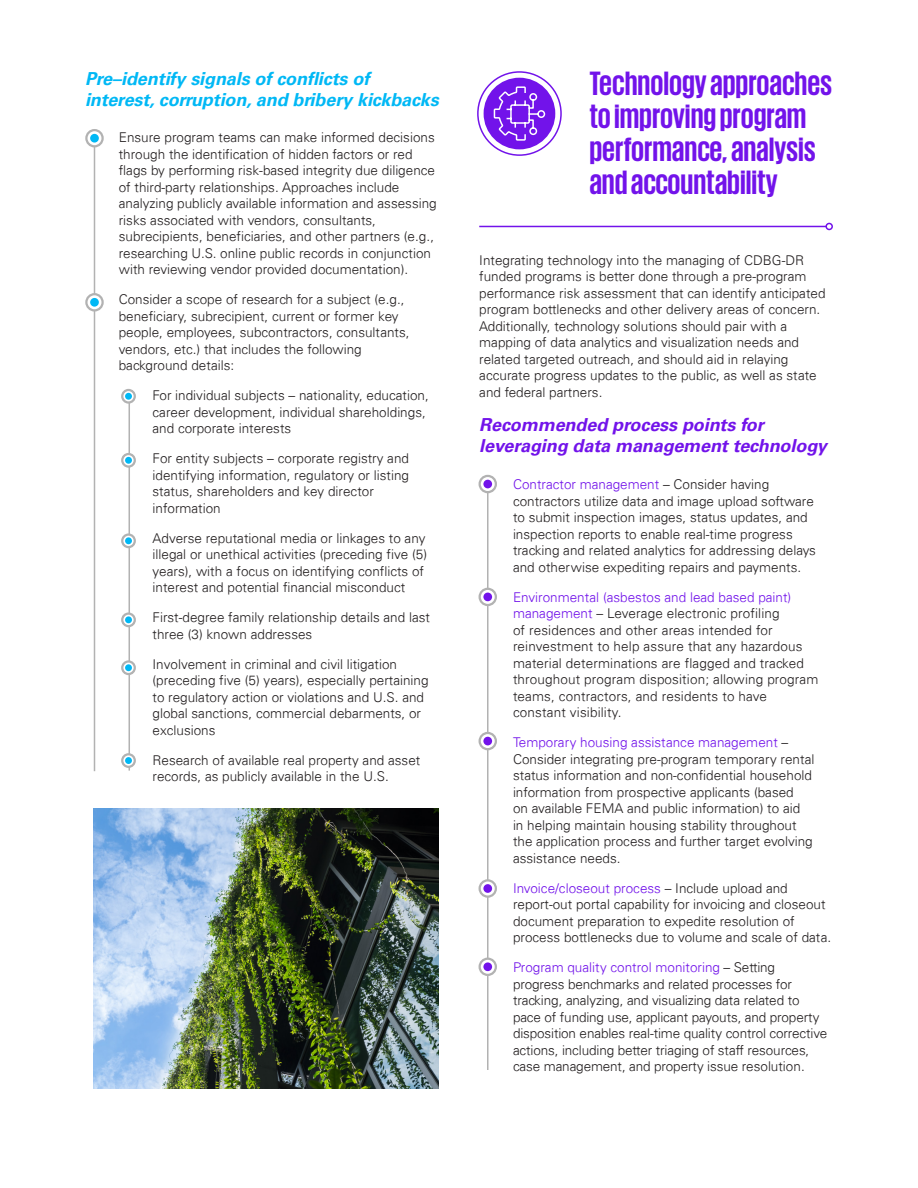
<style>
.page{position:relative;width:918px;height:1188px;background:#fff}
.page>*{position:absolute;margin:0;border:0;box-sizing:border-box;transform-origin:0 0}
.Heading{font:700 34.5px/33px "KPMG";color:#7213ea}
.Subheading{font:italic 700 18px/21px "Univers 65";letter-spacing:-.005em;color:#00b8f5}
.Subheading-2{font:italic 700 18px/21px "Univers 65";letter-spacing:-.005em;color:#7213ea}
.body_copy_new{font:300 13.5px/16.5px "Univers 45";color:#231f20}
.s1{color:#7213ea}
</style>
<div class="page">
<hr style="left:94px;top:133px;width:1px;height:638px;background:#b2b2b2">
<svg style="left:86px;top:130px;width:17px;height:16px"></svg>
<div style="left:85px;top:129px;width:19px;height:18px;border:2px solid #b2b2b2;border-radius:50%"></div>
<div style="left:90px;top:134px;width:9px;height:9px;background:#00b8f5;border-radius:50%"></div>
<svg style="left:86px;top:294px;width:17px;height:16px"></svg>
<div style="left:85px;top:293px;width:19px;height:19px;border:2px solid #b2b2b2;border-radius:50%"></div>
<div style="left:90px;top:298px;width:9px;height:9px;background:#00b8f5;border-radius:50%"></div>
<hr style="left:129px;top:399px;width:1px;height:372px;background:#b2b2b2">
<svg style="left:122px;top:390px;width:13px;height:13px"></svg>
<div style="left:121px;top:389px;width:15px;height:15px;border:2px solid #b2b2b2;border-radius:50%"></div>
<div style="left:125px;top:393px;width:7px;height:7px;background:#00b8f5;border-radius:50%"></div>
<svg style="left:122px;top:454px;width:13px;height:13px"></svg>
<div style="left:121px;top:453px;width:15px;height:15px;border:2px solid #b2b2b2;border-radius:50%"></div>
<div style="left:125px;top:457px;width:7px;height:7px;background:#00b8f5;border-radius:50%"></div>
<svg style="left:122px;top:535px;width:13px;height:12px"></svg>
<div style="left:121px;top:533px;width:15px;height:15px;border:2px solid #b2b2b2;border-radius:50%"></div>
<div style="left:125px;top:537px;width:7px;height:7px;background:#00b8f5;border-radius:50%"></div>
<svg style="left:122px;top:614px;width:13px;height:12px"></svg>
<div style="left:121px;top:612px;width:15px;height:15px;border:2px solid #b2b2b2;border-radius:50%"></div>
<div style="left:125px;top:616px;width:7px;height:7px;background:#00b8f5;border-radius:50%"></div>
<svg style="left:122px;top:662px;width:13px;height:12px"></svg>
<div style="left:121px;top:660px;width:15px;height:15px;border:2px solid #b2b2b2;border-radius:50%"></div>
<div style="left:125px;top:664px;width:7px;height:7px;background:#00b8f5;border-radius:50%"></div>
<svg style="left:122px;top:754px;width:13px;height:13px"></svg>
<div style="left:121px;top:753px;width:15px;height:15px;border:2px solid #b2b2b2;border-radius:50%"></div>
<div style="left:125px;top:757px;width:7px;height:7px;background:#00b8f5;border-radius:50%"></div>
<hr style="left:479px;top:226px;width:347px;height:1px;background:#7213ea">
<div style="left:825px;top:223px;width:8px;height:7px;border:2px solid #7213ea;border-radius:50%"></div>
<div style="left:484px;top:78px;width:71px;height:71px;background:#7213ea;border-radius:50%"></div>
<div style="left:477px;top:71px;width:85px;height:85px;border:2px solid #7213ea;border-radius:50%"></div>
<svg style="left:493px;top:86px;width:53px;height:55px"></svg>
<img style="left:94px;top:808px;width:345px;height:280px">
<hr style="left:487px;top:477px;width:2px;height:593px;background:#b2b2b2">
<svg style="left:480px;top:959px;width:16px;height:16px"></svg>
<div style="left:479px;top:958px;width:18px;height:18px;border:2px solid #b2b2b2;border-radius:50%"></div>
<div style="left:483px;top:962px;width:9px;height:9px;background:#7213ea;border-radius:50%"></div>
<svg style="left:480px;top:880px;width:16px;height:17px"></svg>
<div style="left:479px;top:879px;width:18px;height:19px;border:2px solid #b2b2b2;border-radius:50%"></div>
<div style="left:483px;top:884px;width:9px;height:9px;background:#7213ea;border-radius:50%"></div>
<svg style="left:480px;top:733px;width:16px;height:16px"></svg>
<div style="left:479px;top:732px;width:18px;height:18px;border:2px solid #b2b2b2;border-radius:50%"></div>
<div style="left:483px;top:737px;width:9px;height:8px;background:#7213ea;border-radius:50%"></div>
<svg style="left:480px;top:589px;width:16px;height:16px"></svg>
<div style="left:479px;top:588px;width:18px;height:18px;border:2px solid #b2b2b2;border-radius:50%"></div>
<div style="left:483px;top:593px;width:9px;height:8px;background:#7213ea;border-radius:50%"></div>
<svg style="left:480px;top:476px;width:16px;height:16px"></svg>
<div style="left:479px;top:475px;width:18px;height:18px;border:2px solid #b2b2b2;border-radius:50%"></div>
<div style="left:483px;top:480px;width:9px;height:8px;background:#7213ea;border-radius:50%"></div>
<p class="Subheading" style="left:85px;top:68px;width:355px">Pre–identify signals of conflicts of interest, corruption, and bribery kickbacks</p>
<p class="body_copy_new" style="left:119px;top:129px;width:320px">Ensure program teams can make informed decisions through the identification of hidden factors or red flags by performing risk-based integrity due diligence of third-party relationships. Approaches include analyzing publicly available information and assessing risks associated with vendors, consultants, subrecipients, beneficiaries, and other partners (e.g., researching U.S. online public records in conjunction with reviewing vendor provided documentation).</p>
<p class="body_copy_new" style="left:119px;top:291px;width:292px">Consider a scope of research for a subject (e.g., beneficiary, subrecipient, current or former key people, employees, subcontractors, consultants, vendors, etc.) that includes the following background details:</p>
<p class="body_copy_new" style="left:153px;top:387px;width:278px">For individual subjects – nationality, education, career development, individual shareholdings, and corporate interests</p>
<p class="body_copy_new" style="left:153px;top:450px;width:258px">For entity subjects – corporate registry and identifying information, regulatory or listing status, shareholders and key director information</p>
<p class="body_copy_new" style="left:153px;top:530px;width:276px">Adverse reputational media or linkages to any illegal or unethical activities (preceding five (5) years), with a focus on identifying conflicts of interest and potential financial misconduct</p>
<p class="body_copy_new" style="left:153px;top:609px;width:279px">First-degree family relationship details and last three (3) known addresses</p>
<p class="body_copy_new" style="left:153px;top:656px;width:278px">Involvement in criminal and civil litigation (preceding five (5) years), especially pertaining to regulatory action or violations and U.S. and global sanctions, commercial debarments, or exclusions</p>
<p class="body_copy_new" style="left:153px;top:752px;width:269px">Research of available real property and asset records, as publicly available in the U.S.</p>
<p class="Heading" style="left:589px;top:65px;width:244px">Technology approaches to improving program performance, analysis and accountability</p>
<p class="body_copy_new" style="left:479px;top:252px;width:348px">Integrating technology into the managing of CDBG-DR funded programs is better done through a pre-program performance risk assessment that can identify anticipated program bottlenecks and other delivery areas of concern.<br>Additionally, technology solutions should pair with a mapping of data analytics and visualization needs and related targeted outreach, and should aid in relaying accurate progress updates to the public, as well as state and federal partners.</p>
<p class="Subheading-2" style="left:479px;top:415px;width:349px">Recommended process points for leveraging data management technology</p>
<p class="body_copy_new" style="left:513px;top:476px;width:305px"><span class="s1">Contractor management</span> – Consider having contractors utilize data and image upload software to submit inspection images, status updates, and inspection reports to enable real-time progress tracking and related analytics for addressing delays and otherwise expediting repairs and payments.</p>
<p class="body_copy_new" style="left:513px;top:589px;width:307px"><span class="s1">Environmental (asbestos and lead based paint) management</span> – Leverage electronic profiling<br>of residences and other areas intended for reinvestment to help assure that any hazardous material determinations are flagged and tracked throughout program disposition; allowing program teams, contractors, and residents to have constant visibility.</p>
<p class="body_copy_new" style="left:513px;top:734px;width:303px"><span class="s1">Temporary housing assistance management</span> – Consider integrating pre-program temporary rental status information and non-confidential household information from prospective applicants (based<br>on available FEMA and public information) to aid<br>in helping maintain housing stability throughout the application process and further target evolving assistance needs.</p>
<p class="body_copy_new" style="left:513px;top:880px;width:320px"><span class="s1">Invoice/closeout process</span> – Include upload and report-out portal capability for invoicing and closeout document preparation to expedite resolution of process bottlenecks due to volume and scale of data.</p>
<p class="body_copy_new" style="left:513px;top:959px;width:316px"><span class="s1">Program quality control monitoring</span> – Setting progress benchmarks and related processes for tracking, analyzing, and visualizing data related to pace of funding use, applicant payouts, and property disposition enables real-time quality control corrective actions, including better triaging of staff resources, case management, and property issue resolution.</p>
</div>
